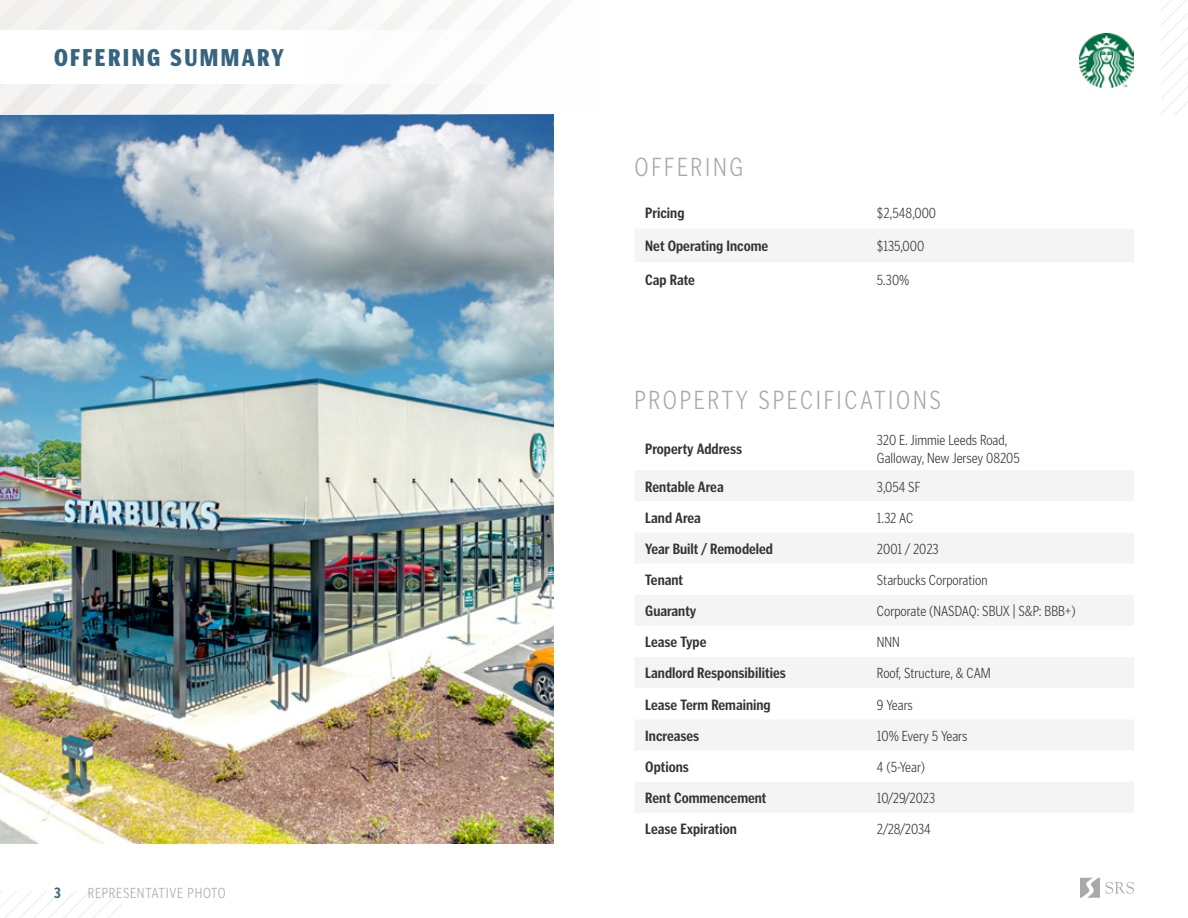
<style>
.page{position:relative;width:1188px;height:918px;background:#fff}
.page>*{position:absolute;margin:0;border:0;box-sizing:border-box;transform-origin:0 0}
.t1{font:300 27px "Poynter Gothic Text Cond";letter-spacing:.1em;color:#aaa9aa}
.t2{font:900 24px "Poynter Gothic Text Cond";letter-spacing:.1em;color:#37657f}
.t3{font:300 15px/18px "Poynter Gothic Text Cond";color:#343433}
.t4{font:700 15px "Poynter Gothic Text Cond";color:#343433}
.t5{font:300 15px "Poynter Gothic Text Cond";letter-spacing:.05em;color:#aaa9aa}
.t6{font:700 15px "Poynter Gothic Text Cond";color:#37657f}
</style>
<div class="page">
<img style="left:0;top:115px;width:554px;height:729px">
<svg style="left:0;top:891px;width:122px;height:27px"></svg>
<svg style="left:1080px;top:878px;width:54px;height:20px"></svg>
<svg style="left:0;top:0;width:554px;height:115px"></svg>
<svg style="left:1161px;top:0;width:27px;height:115px"></svg>
<div style="left:0;top:30px;width:594px;height:54px;background:#fff"></div>
<img style="left:1080px;top:34px;width:54px;height:54px">
<div style="left:635px;top:471px;width:499px;height:341px;background:#f4f4f4"></div>
<svg style="left:635px;top:501px;width:499px;height:281px"></svg>
<div style="left:635px;top:229px;width:499px;height:33px;background:#f4f4f4"></div>
<h2 class="t2" style="left:54px;top:44px;width:231px">OFFERING SUMMARY</h2>
<p class="t6" style="left:54px;top:884px;width:8px">3</p>
<p class="t5" style="left:88px;top:885px;width:140px">REPRESENTATIVE PHOTO</p>
<h1 class="t1" style="left:634px;top:153px;width:110px">OFFERING</h1>
<p class="t4" style="left:645px;top:205px;width:41px">Pricing</p>
<p class="t3" style="left:877px;top:204px;width:61px">$2,548,000</p>
<p class="t4" style="left:645px;top:238px;width:124px">Net Operating Income</p>
<p class="t3" style="left:877px;top:237px;width:49px">$135,000</p>
<p class="t4" style="left:645px;top:271px;width:51px">Cap Rate</p>
<p class="t3" style="left:877px;top:270px;width:34px">5.30%</p>
<h1 class="t1" style="left:634px;top:386px;width:308px">PROPERTY SPECIFICATIONS</h1>
<p class="t4" style="left:645px;top:440px;width:98px">Property Address</p>
<p class="t3" style="left:877px;top:431px;width:144px">320 E. Jimmie Leeds Road,<br>Galloway, New Jersey 08205</p>
<p class="t4" style="left:645px;top:478px;width:80px">Rentable Area</p>
<p class="t3" style="left:877px;top:478px;width:45px">3,054 SF</p>
<p class="t4" style="left:645px;top:509px;width:57px">Land Area</p>
<p class="t3" style="left:877px;top:509px;width:38px">1.32 AC</p>
<p class="t4" style="left:645px;top:540px;width:129px">Year Built / Remodeled</p>
<p class="t3" style="left:877px;top:540px;width:63px">2001 / 2023</p>
<p class="t4" style="left:645px;top:572px;width:39px">Tenant</p>
<p class="t3" style="left:877px;top:571px;width:112px">Starbucks Corporation</p>
<p class="t4" style="left:645px;top:603px;width:53px">Guaranty</p>
<p class="t3" style="left:877px;top:602px;width:200px">Corporate (NASDAQ: SBUX | S&amp;P: BBB+)</p>
<p class="t4" style="left:645px;top:634px;width:63px">Lease Type</p>
<p class="t3" style="left:877px;top:633px;width:24px">NNN</p>
<p class="t4" style="left:645px;top:665px;width:142px">Landlord Responsibilities</p>
<p class="t3" style="left:877px;top:664px;width:115px">Roof, Structure, &amp; CAM</p>
<p class="t4" style="left:645px;top:696px;width:127px">Lease Term Remaining</p>
<p class="t3" style="left:877px;top:696px;width:37px">9 Years</p>
<p class="t4" style="left:645px;top:727px;width:56px">Increases</p>
<p class="t3" style="left:877px;top:727px;width:92px">10% Every 5 Years</p>
<p class="t4" style="left:645px;top:758px;width:45px">Options</p>
<p class="t3" style="left:877px;top:758px;width:49px">4 (5-Year)</p>
<p class="t4" style="left:645px;top:790px;width:123px">Rent Commencement</p>
<p class="t3" style="left:877px;top:789px;width:60px">10/29/2023</p>
<p class="t4" style="left:645px;top:821px;width:93px">Lease Expiration</p>
<p class="t3" style="left:877px;top:820px;width:55px">2/28/2034</p>
</div>
